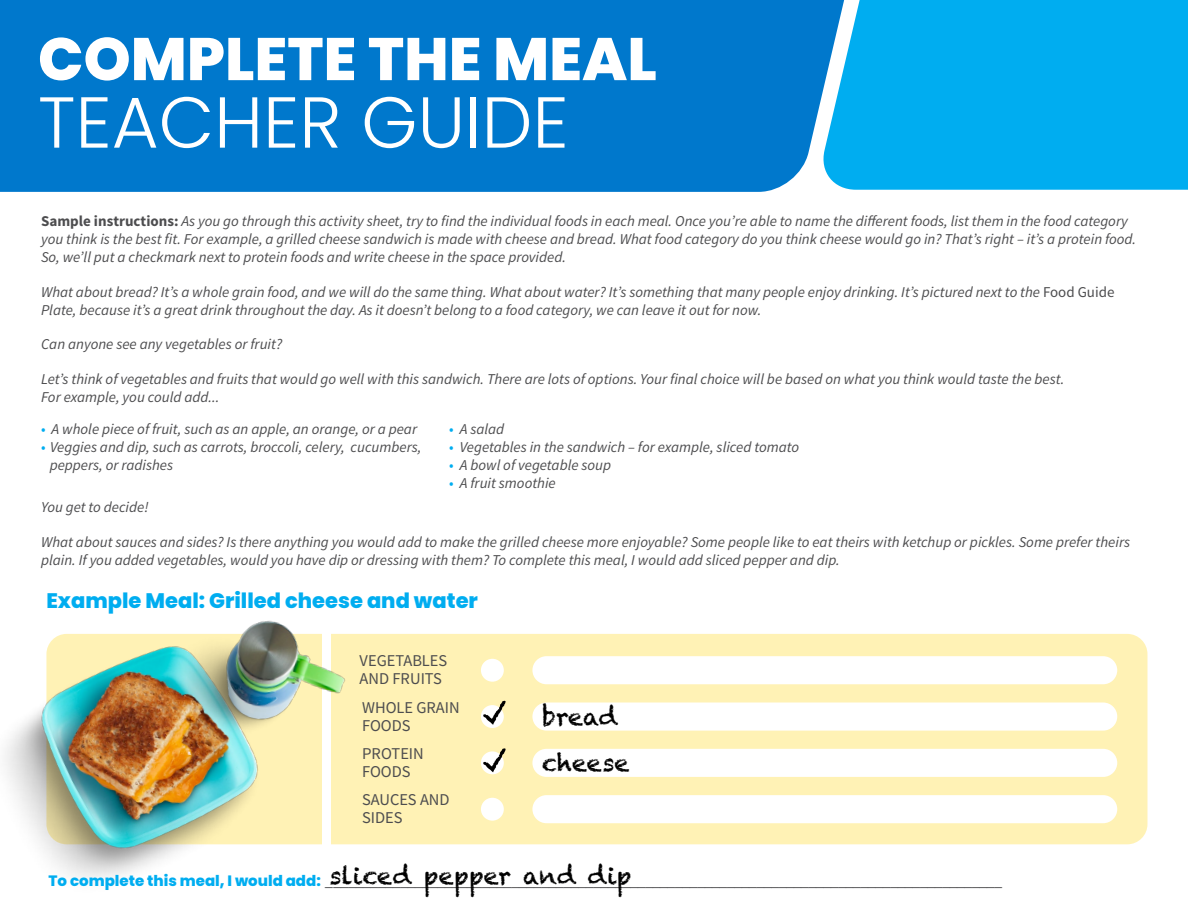
<style>
.page{position:relative;width:1188px;height:918px;background:#fff}
.page>*{position:absolute;margin:0;border:0;box-sizing:border-box;transform-origin:0 0}
.t1{font:300 72px "Poppins";color:#fff}
.t2{font:800 60px "Poppins";color:#fff}
.t3{font:24px/46.2px "Chalkduster";color:#000}
.t4{font:800 21px "Poppins";color:#00adf0}
.t5{font:16.5px/18px "Source Sans Pro";color:#4d4d4f}
.t6{font:italic 15px/18px "Source Sans Pro";color:#4d4d4f}
.s1{font-weight:700;font-style:normal}
.s2{font-style:normal}
.s3{font-style:normal;color:#00adf0}
.s4{font-family:"Poppins";font-weight:800;font-size:15px;color:#00adf0}
</style>
<div class="page">
<div style="left:0;top:0;width:819px;height:192px;background:#0078cc"></div>
<div style="left:819px;top:0;width:369px;height:190px;background:#00adf0"></div>
<div style="left:46px;top:634px;width:1101px;height:210px;background:#fff2b5;border-radius:20px"></div>
<div style="left:481px;top:659px;width:23px;height:23px;background:#fff;border-radius:50%"></div>
<div style="left:532px;top:656px;width:585px;height:28px;background:#fff;border-radius:14px"></div>
<div style="left:481px;top:705px;width:23px;height:23px;background:#fff;border-radius:50%"></div>
<div style="left:532px;top:703px;width:585px;height:28px;background:#fff;border-radius:14px"></div>
<svg style="left:481px;top:751px;width:23px;height:23px"></svg>
<div style="left:532px;top:749px;width:585px;height:28px;background:#fff;border-radius:14px"></div>
<div style="left:481px;top:798px;width:23px;height:23px;background:#fff;border-radius:50%"></div>
<div style="left:532px;top:795px;width:585px;height:28px;background:#fff;border-radius:14px"></div>
<img style="left:5px;top:620px;width:351px;height:260px">
<svg style="left:482px;top:700px;width:24px;height:25px"></svg>
<svg style="left:482px;top:748px;width:24px;height:24px"></svg>
<h2 class="t2" style="left:38px;top:24px;width:620px">COMPLETE THE MEAL</h2>
<h1 class="t1" style="left:38px;top:81px;width:532px">TEACHER GUIDE</h1>
<p class="t6" style="left:41px;top:212px;width:1097px"><span class="s1">Sample instructions:</span> As you go through this activity sheet, try to find the individual foods in each meal. Once you’re able to name the different foods, list them in the food category you think is the best fit. For example, a grilled cheese sandwich is made with cheese and bread. What food category do you think cheese would go in? That’s right – it’s a protein food.<br>So, we’ll put a checkmark next to protein foods and write cheese in the space provided.</p>
<p class="t6" style="left:41px;top:283px;width:1075px">What about bread? It’s a whole grain food, and we will do the same thing. What about water? It’s something that many people enjoy drinking. It’s pictured next to the <span class="s2">Food Guide<br></span>Plate, because it’s a great drink throughout the day. As it doesn’t belong to a food category, we can leave it out for now.</p>
<p class="t6" style="left:41px;top:335px;width:243px">Can anyone see any vegetables or fruit?</p>
<p class="t6" style="left:41px;top:370px;width:1025px">Let’s think of vegetables and fruits that would go well with this sandwich. There are lots of options. Your final choice will be based on what you think would taste the best.<br>For example, you could add...</p>
<p class="t6" style="left:41px;top:420px;width:378px"><span class="s3">•</span> A whole piece of fruit, such as an apple, an orange, or a pear</p>
<p class="t6" style="left:50px;top:438px;width:373px;text-indent:-9px"><span class="s3">•</span> Veggies and dip, such as carrots, broccoli, celery, cucumbers, peppers, or radishes</p>
<p class="t6" style="left:41px;top:498px;width:109px">You get to decide!</p>
<p class="t6" style="left:41px;top:533px;width:1091px">What about sauces and sides? Is there anything you would add to make the grilled cheese more enjoyable? Some people like to eat theirs with ketchup or pickles. Some prefer theirs plain. If you added vegetables, would you have dip or dressing with them? To complete this meal, I would add sliced pepper and dip.</p>
<p class="t6" style="left:449px;top:420px;width:57px"><span class="s3">•</span> A salad</p>
<p class="t6" style="left:449px;top:438px;width:352px"><span class="s3">•</span> Vegetables in the sandwich – for example, sliced tomato</p>
<p class="t6" style="left:449px;top:456px;width:163px"><span class="s3">•</span> A bowl of vegetable soup</p>
<p class="t6" style="left:449px;top:474px;width:108px"><span class="s3">•</span> A fruit smoothie</p>
<h3 class="t4" style="left:46px;top:588px;width:433px">Example Meal: Grilled cheese and water</h3>
<p class="t5" style="left:360px;top:652px;width:89px">VEGETABLES<br>AND FRUITS</p>
<p class="t5" style="left:362px;top:699px;width:99px">WHOLE GRAIN<br>FOODS</p>
<p class="t5" style="left:362px;top:745px;width:63px">PROTEIN<br>FOODS</p>
<p class="t5" style="left:362px;top:791px;width:89px">SAUCES AND<br>SIDES</p>
<h3 class="t3" style="left:542px;top:693px;width:89px">bread cheese</h3>
<h3 class="t3" style="left:329px;top:852px;width:304px">sliced pepper and dip</h3>
<p class="t5" style="left:49px;top:872px;width:955px"><span class="s4">To complete this meal, I would add:</span> ___________________________________________________________________________________________</p>
</div>
